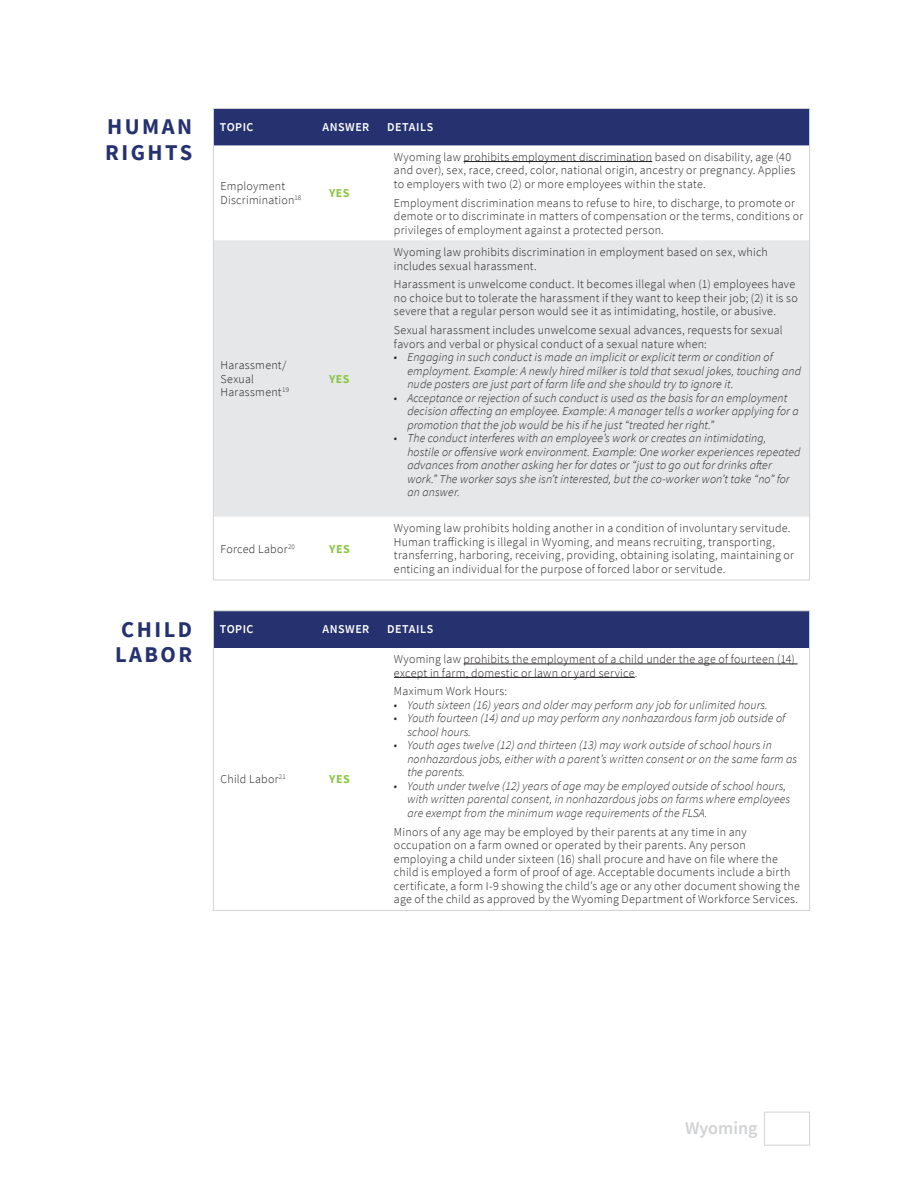
<style>
.page{position:relative;width:918px;height:1188px;background:#fff}
.page>*{position:absolute;margin:0;border:0;box-sizing:border-box;transform-origin:0 0}
.t1{font:700 22.5px/25.5px "Source Sans Pro";letter-spacing:.11em;color:#26316f}
.t2{font:600 18px "Source Sans Pro";color:#d1d2d4}
.Row_Categories{font:300 12px/13.5px "Source Sans Pro";letter-spacing:.02em;color:#231f20}
.t3{font:italic 300 12px/13.5px "Source Sans Pro";letter-spacing:.01em;color:#231f20}
.Column_Headers{font:600 12px "Source Sans Pro";letter-spacing:.045em;color:#fff}
.Row_Categories-2{font:700 12px "Source Sans Pro";letter-spacing:.035em;color:#8cc641}
.Row_Categories_YES{font:700 12px "Source Sans Pro";letter-spacing:.045em;color:#8cc641}
</style>
<div class="page">
<div style="left:215px;top:110px;width:593px;height:36px;background:#26316f"></div>
<div style="left:215px;top:240px;width:593px;height:277px;background:#e6e7e9"></div>
<hr style="left:464px;top:161px;width:188px;height:1px;background:#231f20">
<div style="left:215px;top:612px;width:593px;height:36px;background:#26316f"></div>
<hr style="left:464px;top:664px;width:334px;height:1px;background:#231f20">
<hr style="left:394px;top:677px;width:241px;height:1px;background:#231f20">
<svg style="left:764px;top:1111px;width:46px;height:35px"></svg>
<p class="t1" style="left:105px;top:114px;width:88px">HUMAN<br>RIGHTS</p>
<p class="t1" style="left:115px;top:616px;width:79px">CHILD<br>LABOR</p>
<p class="Column_Headers" style="left:220px;top:119px;width:35px">TOPIC</p>
<p class="Column_Headers" style="left:322px;top:119px;width:48px">ANSWER</p>
<p class="Column_Headers" style="left:387px;top:119px;width:48px">DETAILS</p>
<p class="Row_Categories" style="left:221px;top:180px;width:82px">Employment<br>Discrimination<sup>18</sup></p>
<p class="Row_Categories-2" style="left:329px;top:185px;width:22px">YES</p>
<p class="Row_Categories" style="left:221px;top:359px;width:70px">Harassment/<br>Sexual<br>Harassment<sup>19</sup></p>
<p class="Row_Categories-2" style="left:329px;top:371px;width:22px">YES</p>
<p class="Row_Categories" style="left:221px;top:542px;width:76px">Forced Labor<sup>20</sup></p>
<p class="Row_Categories_YES" style="left:329px;top:540px;width:22px">YES</p>
<p class="Row_Categories" style="left:394px;top:150px;width:403px">Wyoming law prohibits employment discrimination based on disability, age (40 and over), sex, race, creed, color, national origin, ancestry or pregnancy. Applies to employers with two (2) or more employees within the state.</p>
<p class="Row_Categories" style="left:394px;top:196px;width:411px">Employment discrimination means to refuse to hire, to discharge, to promote or demote or to discriminate in matters of compensation or the terms, conditions or privileges of employment against a protected person.</p>
<p class="Row_Categories" style="left:394px;top:245px;width:376px">Wyoming law prohibits discrimination in employment based on sex, which includes sexual harassment.</p>
<p class="Row_Categories" style="left:394px;top:278px;width:405px">Harassment is unwelcome conduct. It becomes illegal when (1) employees have no choice but to tolerate the harassment if they want to keep their job; (2) it is so severe that a regular person would see it as intimidating, hostile, or abusive.</p>
<p class="Row_Categories" style="left:394px;top:324px;width:390px">Sexual harassment includes unwelcome sexual advances, requests for sexual favors and verbal or physical conduct of a sexual nature when:</p>
<p class="t3" style="left:407px;top:351px;width:395px;text-indent:-14px">• Engaging in such conduct is made an implicit or explicit term or condition of employment. Example: A newly hired milker is told that sexual jokes, touching and nude posters are just part of farm life and she should try to ignore it.</p>
<p class="t3" style="left:407px;top:391px;width:393px;text-indent:-14px">• Acceptance or rejection of such conduct is used as the basis for an employment decision affecting an employee. Example: A manager tells a worker applying for a promotion that the job would be his if he just “treated her right.”</p>
<p class="t3" style="left:407px;top:432px;width:395px;text-indent:-14px">• The conduct interferes with an employee’s work or creates an intimidating, hostile or offensive work environment. Example: One worker experiences repeated advances from another asking her for dates or “just to go out for drinks after work.” The worker says she isn’t interested, but the co-worker won’t take “no” for an answer.</p>
<p class="Row_Categories" style="left:394px;top:522px;width:402px">Wyoming law prohibits holding another in a condition of involuntary servitude.<br>Human trafficking is illegal in Wyoming, and means recruiting, transporting, transferring, harboring, receiving, providing, obtaining isolating, maintaining or enticing an individual for the purpose of forced labor or servitude.</p>
<p class="Column_Headers" style="left:220px;top:621px;width:35px">TOPIC</p>
<p class="Column_Headers" style="left:322px;top:621px;width:48px">ANSWER</p>
<p class="Column_Headers" style="left:387px;top:621px;width:48px">DETAILS</p>
<p class="Row_Categories" style="left:221px;top:772px;width:67px">Child Labor<sup>21</sup></p>
<p class="Row_Categories_YES" style="left:329px;top:771px;width:22px">YES</p>
<p class="Row_Categories" style="left:394px;top:652px;width:403px">Wyoming law prohibits the employment of a child under the age of fourteen (14) except in farm, domestic or lawn or yard service.</p>
<p class="Row_Categories" style="left:394px;top:685px;width:115px">Maximum Work Hours:</p>
<p class="t3" style="left:394px;top:698px;width:375px">• Youth sixteen (16) years and older may perform any job for unlimited hours.</p>
<p class="t3" style="left:407px;top:712px;width:379px;text-indent:-14px">• Youth fourteen (14) and up may perform any nonhazardous farm job outside of school hours.</p>
<p class="t3" style="left:407px;top:739px;width:391px;text-indent:-14px">• Youth ages twelve (12) and thirteen (13) may work outside of school hours in nonhazardous jobs, either with a parent’s written consent or on the same farm as the parents.</p>
<p class="t3" style="left:407px;top:779px;width:384px;text-indent:-14px">• Youth under twelve (12) years of age may be employed outside of school hours, with written parental consent, in nonhazardous jobs on farms where employees are exempt from the minimum wage requirements of the FLSA.</p>
<p class="Row_Categories" style="left:394px;top:825px;width:408px">Minors of any age may be employed by their parents at any time in any occupation on a farm owned or operated by their parents. Any person employing a child under sixteen (16) shall procure and have on file where the child is employed a form of proof of age. Acceptable documents include a birth certificate, a form I-9 showing the child’s age or any other document showing the age of the child as approved by the Wyoming Department of Workforce Services.</p>
<p class="t2" style="left:685px;top:1116px;width:74px">Wyoming</p>
</div>
